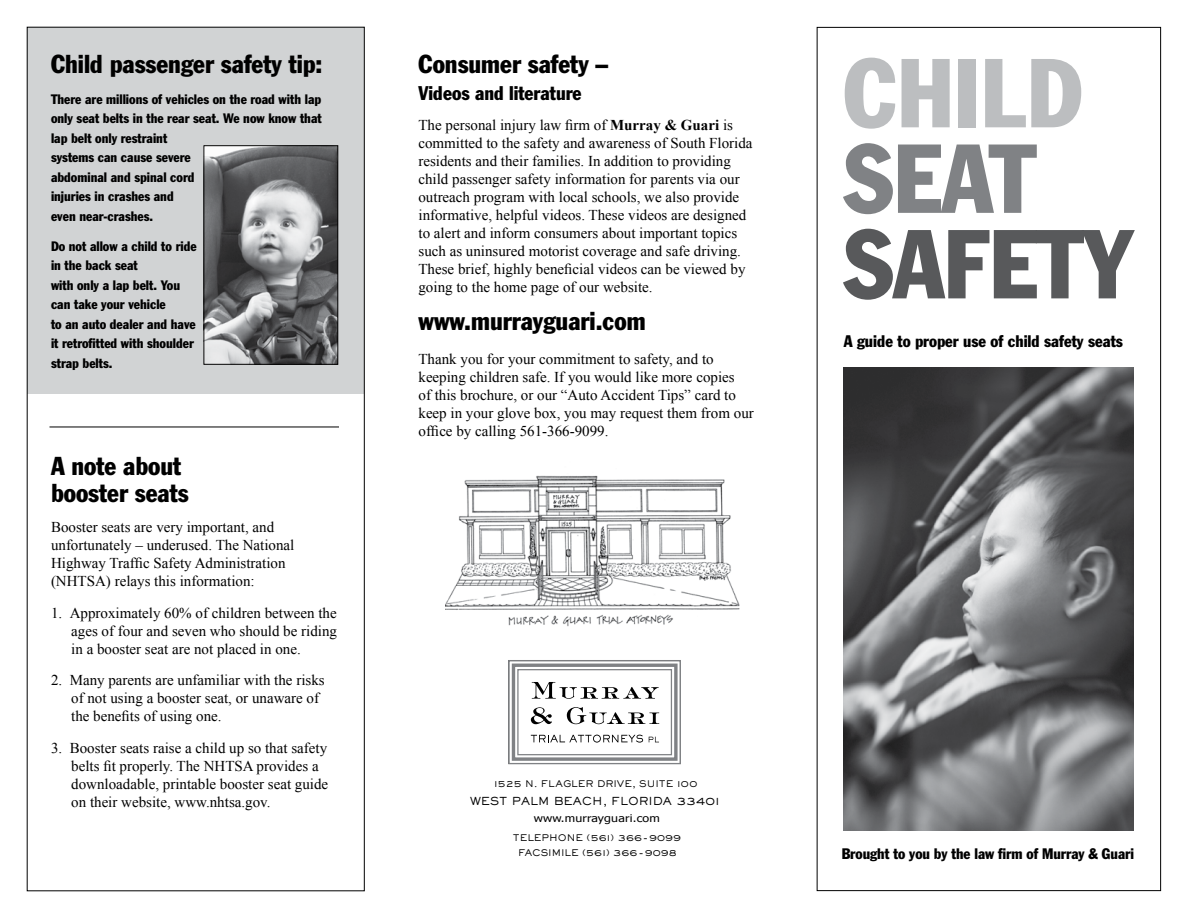
<style>
.page{position:relative;width:1188px;height:918px;background:#fff}
.page>*{position:absolute;margin:0;border:0;box-sizing:border-box;transform-origin:0 0}
.t1{font:condensed 96px "Franklin Gothic Std";letter-spacing:-.005em;color:#58595b}
.t2{font:condensed 96px "Franklin Gothic Std";color:#bcbec0}
.t3{font:condensed 96px "Franklin Gothic Std";color:#808285}
.t4{font:condensed 25.5px/27px "Franklin Gothic Std";color:#000}
.t5{font:condensed 19.5px "Franklin Gothic Std";color:#000}
.t6{font:condensed 16.5px "Franklin Gothic Std";color:#000}
.t7{font:15px/18px "Times New Roman";color:#000}
.t8{font:condensed 15px "Franklin Gothic Std";letter-spacing:-.005em;color:#000}
.t9{font:condensed 13.5px/19.5px "Franklin Gothic Std";color:#000}
.t10{font:500 10.8px "Sackers Gothic Std";color:#000}
.t11{font:10.5px "Tahoma";letter-spacing:.015em;color:#000;scale:1.18 1}
.t12{font:500 9px/15px "Sackers Gothic Std";color:#000;text-align:center}
.s1{font-weight:700}
</style>
<div class="page">
<div style="left:28px;top:28px;width:336px;height:366px;background:#d1d3d4"></div>
<hr style="left:50px;top:427px;width:289px;height:1px;background:#000">
<img style="left:844px;top:367px;width:290px;height:464px">
<img style="left:206px;top:147px;width:130px;height:216px">
<div style="left:204px;top:145px;width:134px;height:220px;border:1px solid #000"></div>
<img style="left:446px;top:475px;width:294px;height:152px">
<svg style="left:532px;top:682px;width:127px;height:17px"></svg>
<svg style="left:531px;top:707px;width:21px;height:17px"></svg>
<svg style="left:567px;top:707px;width:92px;height:17px"></svg>
<svg style="left:531px;top:735px;width:112px;height:8px"></svg>
<svg style="left:649px;top:737px;width:10px;height:5px"></svg>
<div style="left:508px;top:660px;width:173px;height:104px;border:1px solid #808285"></div>
<div style="left:512px;top:664px;width:166px;height:97px;border:3px solid #808285"></div>
<div style="left:517px;top:669px;width:155px;height:86px;border:1px solid #808285"></div>
<h2 class="t4" style="left:51px;top:51px;width:273px">Child passenger safety tip:</h2>
<p class="t9" style="left:51px;top:89px;width:272px">There are millions of vehicles on the road with lap only seat belts in the rear seat. We now know that lap belt only restraint<br>systems can cause severe<br>abdominal and spinal cord<br>injuries in crashes and<br>even near-crashes.</p>
<p class="t9" style="left:51px;top:236px;width:147px">Do not allow a child to ride in the back seat<br>with only a lap belt. You can take your vehicle<br>to an auto dealer and have it retrofitted with shoulder strap belts.</p>
<h2 class="t4" style="left:51px;top:453px;width:139px">A note about booster seats</h2>
<p class="t7" style="left:51px;top:518px;width:245px">Booster seats are very important, and unfortunately – underused. The National Highway Traffic Safety Administration (NHTSA) relays this information:</p>
<p class="t7" style="left:71px;top:604px;width:267px;text-align:justify;text-indent:-20px">1. Approximately 60% of children between the ages of four and seven who should be riding in a booster seat are not placed in one.</p>
<p class="t7" style="left:71px;top:671px;width:255px;text-indent:-20px">2. Many parents are unfamiliar with the risks of not using a booster seat, or unaware of the benefits of using one.</p>
<p class="t7" style="left:71px;top:739px;width:259px;text-indent:-20px">3. Booster seats raise a child up so that safety belts fit properly. The NHTSA provides a downloadable, printable booster seat guide on their website, www.nhtsa.gov.</p>
<h2 class="t4" style="left:418px;top:51px;width:191px">Consumer safety –</h2>
<h3 class="t5" style="left:418px;top:81px;width:165px">Videos and literature</h3>
<p class="t7" style="left:418px;top:116px;width:336px">The personal injury law firm of <span class="s1">Murray &amp; Guari</span> is committed to the safety and awareness of South Florida residents and their families. In addition to providing child passenger safety information for parents via our outreach program with local schools, we also provide informative, helpful videos. These videos are designed to alert and inform consumers about important topics such as uninsured motorist coverage and safe driving.<br>These brief, highly beneficial videos can be viewed by going to the home page of our website.</p>
<h2 class="t4" style="left:418px;top:307px;width:229px">www.murrayguari.com</h2>
<p class="t7" style="left:418px;top:350px;width:337px">Thank you for your commitment to safety, and to keeping children safe. If you would like more copies<br>of this brochure, or our “Auto Accident Tips” card to keep in your glove box, you may request them from our office by calling 561-366-9099.</p>
<p class="t12" style="left:493px;top:776px;width:206px">1525 N. FLAGLER DRIVE, SUITE 100</p>
<p class="t10" style="left:470px;top:794px;width:252px">WEST PALM BEACH, FLORIDA 33401</p>
<p class="t11" style="left:534px;top:811px;width:108px">www.murrayguari.com</p>
<p class="t12" style="left:513px;top:830px;width:170px">TELEPHONE (561) 366-9099<br>FACSIMILE (561) 366-9098</p>
<h1 class="t2" style="left:844px;top:35px;width:240px">CHILD</h1>
<h1 class="t3" style="left:844px;top:120px;width:194px">SEAT</h1>
<h1 class="t1" style="left:844px;top:206px;width:292px">SAFETY</h1>
<p class="t6" style="left:844px;top:331px;width:281px">A guide to proper use of child safety seats</p>
<p class="t8" style="left:842px;top:844px;width:294px">Brought to you by the law firm of Murray &amp; Guari</p>
</div>
